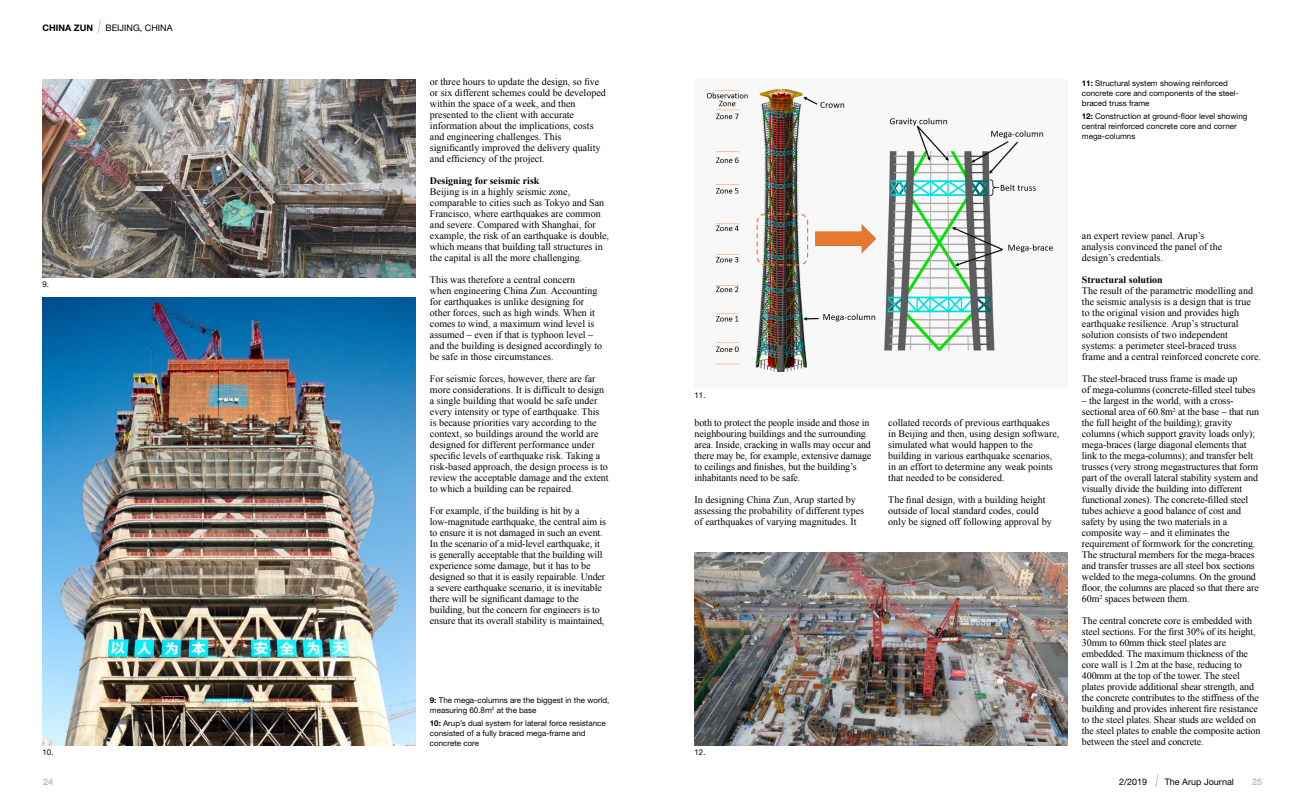
<style>
.page{position:relative;width:1304px;height:808px;background:#fff}
.page>*{position:absolute;margin:0;border:0;box-sizing:border-box;transform-origin:0 0}
.t1{font:10px/11px "Times New Roman";color:#000}
.t2{font:700 10px "Times New Roman";color:#000}
.t3{font:9px "Helvetica Neue";color:#000}
.t4{font:700 9px "Helvetica Neue";color:#bbbcbd}
.t5{font:8px/10px "Helvetica Neue";color:#000}
.s1{font-weight:700}
.s2{font-weight:900;font-style:italic;font-stretch:expanded;font-size:17.2px;color:#e5201d}
</style>
<div class="page">
<img style="left:43px;top:79px;width:373px;height:199px">
<img style="left:43px;top:298px;width:373px;height:448px">
<div style="left:694px;top:79px;width:374px;height:309px;background:#f8f8f8"></div>
<img style="left:706px;top:89px;width:347px;height:282px">
<img style="left:694px;top:553px;width:374px;height:193px">
<p class="t3" style="left:43px;top:22px;width:132px"><span class="s1">CHINA ZUN</span> <span class="s2">|</span> BEIJING, CHINA</p>
<p class="t5" style="left:43px;top:279px;width:8px">9.</p>
<p class="t1" style="left:430px;top:76px;width:177px">or three hours to update the design, so five or six different schemes could be developed within the space of a week, and then presented to the client with accurate information about the implications, costs and engineering challenges. This significantly improved the delivery quality and efficiency of the project.</p>
<p class="t2" style="left:430px;top:174px;width:111px">Designing for seismic risk</p>
<p class="t1" style="left:430px;top:186px;width:181px">Beijing is in a highly seismic zone, comparable to cities such as Tokyo and San Francisco, where earthquakes are common and severe. Compared with Shanghai, for example, the risk of an earthquake is double, which means that building tall structures in the capital is all the more challenging.</p>
<p class="t1" style="left:430px;top:274px;width:174px">This was therefore a central concern<br>when engineering China Zun. Accounting for earthquakes is unlike designing for other forces, such as high winds. When it comes to wind, a maximum wind level is assumed – even if that is typhoon level – and the building is designed accordingly to be safe in those circumstances.</p>
<p class="t1" style="left:430px;top:373px;width:180px">For seismic forces, however, there are far more considerations. It is difficult to design a single building that would be safe under every intensity or type of earthquake. This<br>is because priorities vary according to the context, so buildings around the world are designed for different performance under specific levels of earthquake risk. Taking a risk-based approach, the design process is to review the acceptable damage and the extent to which a building can be repaired.</p>
<p class="t1" style="left:430px;top:505px;width:178px">For example, if the building is hit by a low-magnitude earthquake, the central aim is to ensure it is not damaged in such an event.<br>In the scenario of a mid-level earthquake, it is generally acceptable that the building will experience some damage, but it has to be designed so that it is easily repairable. Under a severe earthquake scenario, it is inevitable there will be significant damage to the building, but the concern for engineers is to ensure that its overall stability is maintained,</p>
<p class="t5" style="left:694px;top:390px;width:13px">11.</p>
<p class="t1" style="left:694px;top:417px;width:178px">both to protect the people inside and those in neighbouring buildings and the surrounding area. Inside, cracking in walls may occur and there may be, for example, extensive damage to ceilings and finishes, but the building’s inhabitants need to be safe.</p>
<p class="t1" style="left:694px;top:494px;width:171px">In designing China Zun, Arup started by assessing the probability of different types of earthquakes of varying magnitudes. It</p>
<p class="t1" style="left:888px;top:417px;width:173px">collated records of previous earthquakes in Beijing and then, using design software, simulated what would happen to the building in various earthquake scenarios, in an effort to determine any weak points that needed to be considered.</p>
<p class="t1" style="left:888px;top:494px;width:165px">The final design, with a building height outside of local standard codes, could only be signed off following approval by</p>
<p class="t5" style="left:430px;top:695px;width:181px"><span class="s1">9:</span> The mega-columns are the biggest in the world, measuring 60.8m<sup>2</sup> at the base</p>
<p class="t5" style="left:430px;top:718px;width:177px"><span class="s1">10:</span> Arup’s dual system for lateral force resistance consisted of a fully braced mega-frame and concrete core</p>
<p class="t5" style="left:43px;top:747px;width:13px">10.</p>
<p class="t5" style="left:694px;top:747px;width:13px">12.</p>
<p class="t5" style="left:1082px;top:78px;width:158px"><span class="s1">11:</span> Structural system showing reinforced concrete core and components of the steel&shy;braced truss frame</p>
<p class="t5" style="left:1082px;top:111px;width:167px"><span class="s1">12:</span> Construction at ground-floor level showing central reinforced concrete core and corner mega-columns</p>
<p class="t1" style="left:1082px;top:230px;width:142px">an expert review panel. Arup’s analysis convinced the panel of the design’s credentials.</p>
<p class="t2" style="left:1082px;top:273px;width:82px">Structural solution</p>
<p class="t1" style="left:1082px;top:285px;width:181px">The result of the parametric modelling and the seismic analysis is a design that is true to the original vision and provides high earthquake resilience. Arup’s structural solution consists of two independent systems: a perimeter steel-braced truss frame and a central reinforced concrete core.</p>
<p class="t1" style="left:1082px;top:373px;width:175px">The steel-braced truss frame is made up<br>of mega-columns (concrete-filled steel tubes</p>
<p class="t1" style="left:1082px;top:395px;width:179px">– the largest in the world, with a cross&shy;sectional area of 60.8m<sup>2</sup> at the base – that run the full height of the building); gravity columns (which support gravity loads only); mega-braces (large diagonal elements that link to the mega-columns); and transfer belt trusses (very strong megastructures that form part of the overall lateral stability system and visually divide the building into different functional zones). The concrete-filled steel tubes achieve a good balance of cost and safety by using the two materials in a composite way – and it eliminates the requirement of formwork for the concreting.<br>The structural members for the mega-braces and transfer trusses are all steel box sections welded to the mega-columns. On the ground floor, the columns are placed so that there are 60m<sup>2</sup> spaces between them.</p>
<p class="t1" style="left:1082px;top:615px;width:180px">The central concrete core is embedded with steel sections. For the first 30% of its height, 30mm to 60mm thick steel plates are embedded. The maximum thickness of the core wall is 1.2m at the base, reducing to 400mm at the top of the tower. The steel plates provide additional shear strength, and the concrete contributes to the stiffness of the building and provides inherent fire resistance to the steel plates. Shear studs are welded on the steel plates to enable the composite action between the steel and concrete.</p>
<p class="t4" style="left:43px;top:776px;width:12px">24</p>
<p class="t3" style="left:1119px;top:776px;width:30px">2/2019</p>
<p class="t3" style="left:1154px;top:776px;width:82px"><span class="s2">|</span> The Arup Journal</p>
<p class="t4" style="left:1252px;top:776px;width:12px">25</p>
</div>
